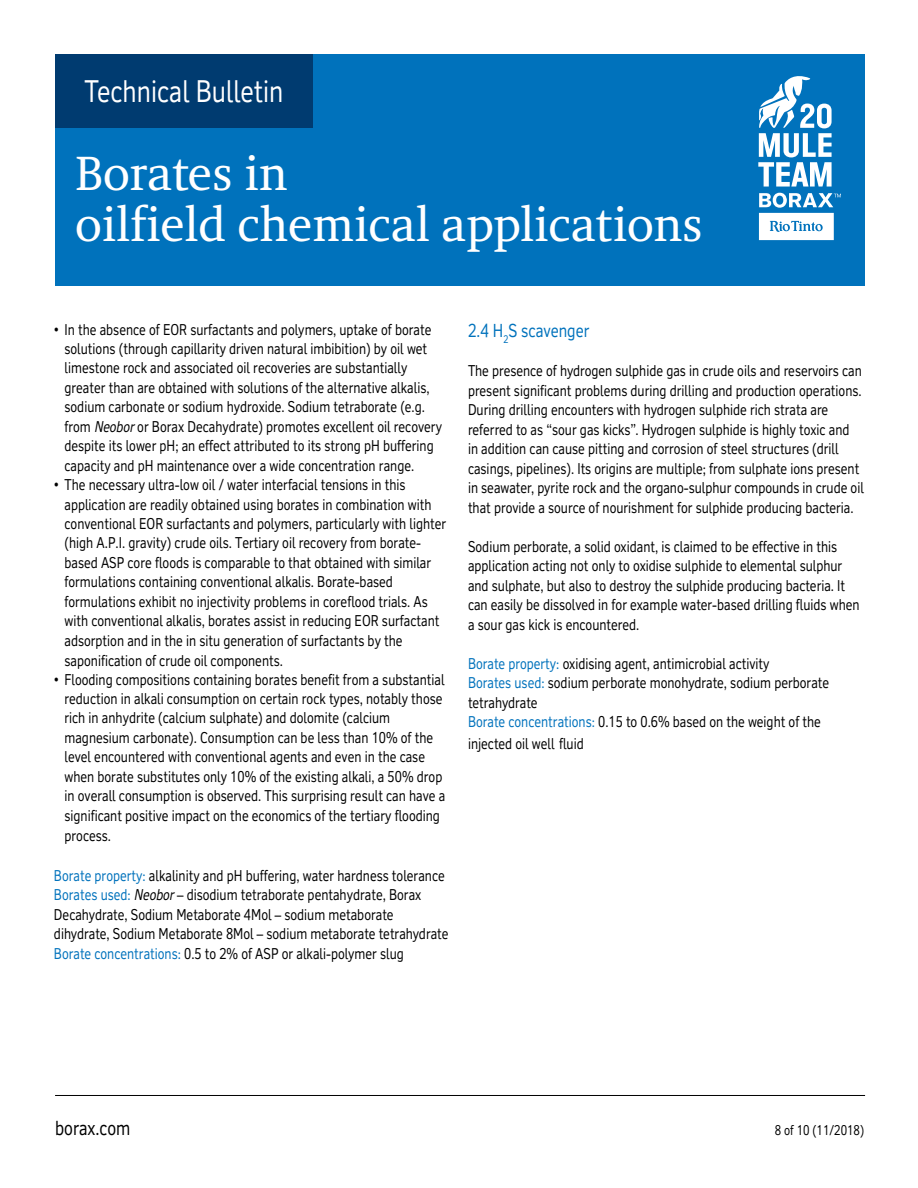
<style>
.page{position:relative;width:918px;height:1188px;background:#fff}
.page>*{position:absolute;margin:0;border:0;box-sizing:border-box;transform-origin:0 0}
.t1{font:49.5px/51px "RT Albanese";color:#fff}
.t2{font:30px "RT Vickerman";color:#fff;scale:.85 1}
.t3{font:19.5px "RT Vickerman";color:#000;scale:.85 1}
.t4{font:18px "RT Vickerman";color:#0072bc;scale:.85 1}
.t5{font:15px/19.5px "RT Vickerman";color:#000;scale:.85 1}
.t6{font:13.5px "RT Vickerman";color:#000;scale:.85 1}
.s1{font-style:italic}
.s2{color:#0072bc}
</style>
<div class="page">
<div style="left:55px;top:54px;width:810px;height:231px;background:#0072bc"></div>
<hr style="left:55px;top:1095px;width:810px;height:1px;background:#000">
<svg style="left:758px;top:76px;width:74px;height:111px"></svg>
<svg style="left:759px;top:193px;width:82px;height:47px"></svg>
<div style="left:55px;top:54px;width:257px;height:73px;background:#003b70"></div>
<h2 class="t2" style="left:84px;top:73px;width:236px">Technical Bulletin</h2>
<h1 class="t1" style="left:76px;top:147px;width:628px">Borates in<br>oilfield chemical applications</h1>
<p class="t5" style="left:64px;top:319px;width:446px;text-indent:-10px">• In the absence of EOR surfactants and polymers, uptake of borate solutions (through capillarity driven natural imbibition) by oil wet limestone rock and associated oil recoveries are substantially greater than are obtained with solutions of the alternative alkalis, sodium carbonate or sodium hydroxide. Sodium tetraborate (e.g. from <span class="s1">Neobor</span> or Borax Decahydrate) promotes excellent oil recovery despite its lower pH; an effect attributed to its strong pH buffering capacity and pH maintenance over a wide concentration range.</p>
<p class="t5" style="left:64px;top:475px;width:451px;text-indent:-10px">• The necessary ultra-low oil / water interfacial tensions in this application are readily obtained using borates in combination with conventional EOR surfactants and polymers, particularly with lighter (high A.P.I. gravity) crude oils. Tertiary oil recovery from borate&shy;based ASP core floods is comparable to that obtained with similar formulations containing conventional alkalis. Borate-based formulations exhibit no injectivity problems in coreflood trials. As with conventional alkalis, borates assist in reducing EOR surfactant adsorption and in the in situ generation of surfactants by the saponification of crude oil components.</p>
<p class="t5" style="left:64px;top:669px;width:450px;text-indent:-10px">• Flooding compositions containing borates benefit from a substantial reduction in alkali consumption on certain rock types, notably those rich in anhydrite (calcium sulphate) and dolomite (calcium magnesium carbonate). Consumption can be less than 10% of the level encountered with conventional agents and even in the case when borate substitutes only 10% of the existing alkali, a 50% drop in overall consumption is observed. This surprising result can have a significant positive impact on the economics of the tertiary flooding process.</p>
<p class="t5" style="left:54px;top:865px;width:466px"><span class="s2">Borate property:</span> alkalinity and pH buffering, water hardness tolerance <span class="s2">Borates used:</span> <span class="s1">Neobor</span> – disodium tetraborate pentahydrate, Borax Decahydrate, Sodium Metaborate 4Mol – sodium metaborate dihydrate, Sodium Metaborate 8Mol – sodium metaborate tetrahydrate <span class="s2">Borate concentrations:</span> 0.5 to 2% of ASP or alkali-polymer slug</p>
<p class="t4" style="left:468px;top:320px;width:144px">2.4 H<sub>2</sub>S scavenger</p>
<p class="t5" style="left:468px;top:361px;width:467px">The presence of hydrogen sulphide gas in crude oils and reservoirs can present significant problems during drilling and production operations.<br>During drilling encounters with hydrogen sulphide rich strata are referred to as “sour gas kicks”. Hydrogen sulphide is highly toxic and<br>in addition can cause pitting and corrosion of steel structures (drill casings, pipelines). Its origins are multiple; from sulphate ions present in seawater, pyrite rock and the organo-sulphur compounds in crude oil that provide a source of nourishment for sulphide producing bacteria.</p>
<p class="t5" style="left:468px;top:536px;width:462px">Sodium perborate, a solid oxidant, is claimed to be effective in this application acting not only to oxidise sulphide to elemental sulphur and sulphate, but also to destroy the sulphide producing bacteria. It can easily be dissolved in for example water-based drilling fluids when a sour gas kick is encountered.</p>
<p class="t5" style="left:468px;top:653px;width:426px"><span class="s2">Borate property:</span> oxidising agent, antimicrobial activity<br><span class="s2">Borates used:</span> sodium perborate monohydrate, sodium perborate tetrahydrate<br><span class="s2">Borate concentrations:</span> 0.15 to 0.6% based on the weight of the</p>
<p class="t5" style="left:468px;top:734px;width:138px">injected oil well fluid</p>
<h3 class="t3" style="left:55px;top:1116px;width:90px">borax.com</h3>
<p class="t6" style="left:775px;top:1122px;width:107px">8 of 10 (11/2018)</p>
</div>
